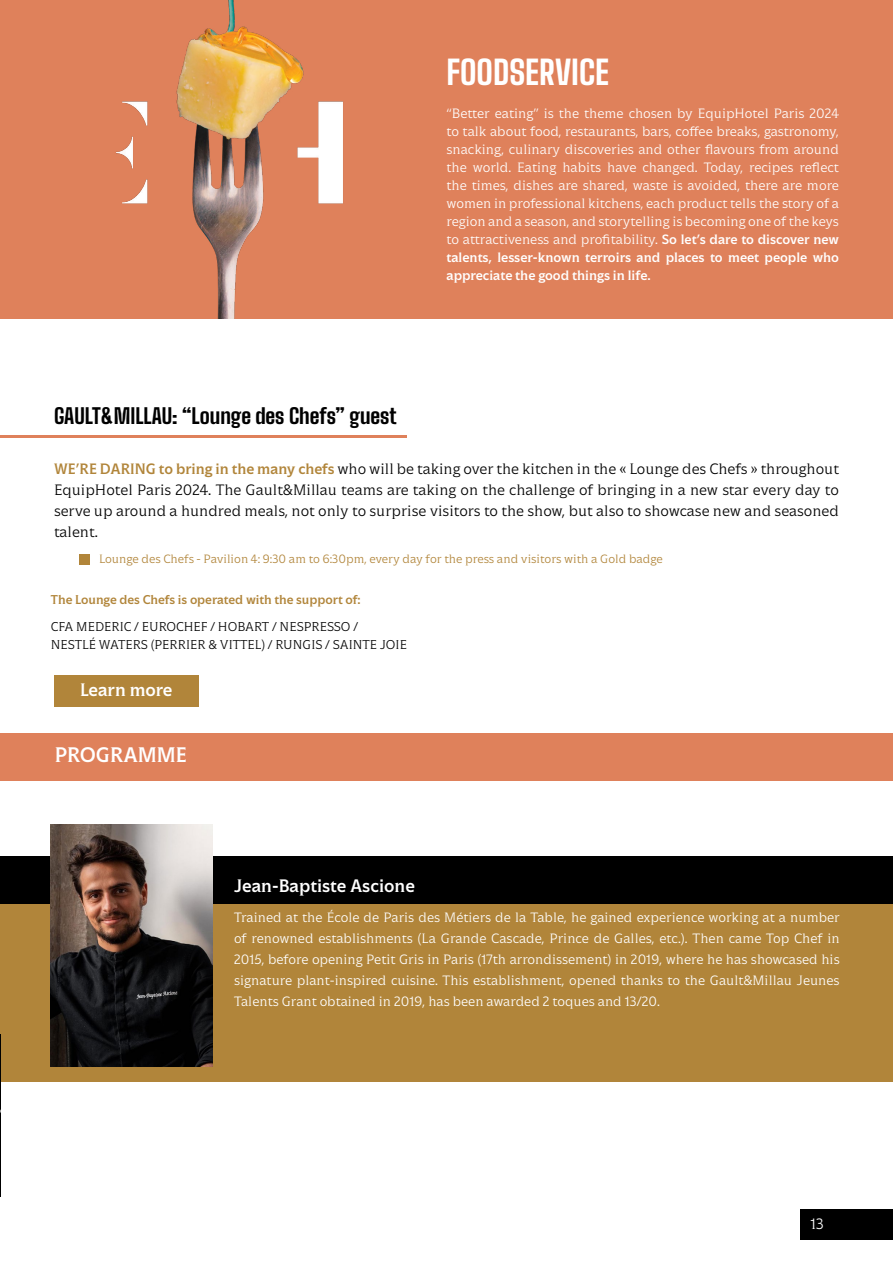
<style>
.page{position:relative;width:893px;height:1263px;background:#fff}
.page>*{position:absolute;margin:0;border:0;box-sizing:border-box;transform-origin:0 0}
.t1{font:800 33px "Big Shoulders Text";color:#fff}
.t2{font:800 21px "Big Shoulders Text";color:#000}
.t3{font:500 21px "Roman Grotesque";color:#fff}
.t4{font:500 18px "Roman Grotesque";color:#fff}
.t5{font:300 15px/21px "Roman Grotesque";color:#000;text-align:justify}
.t6{font:300 15px "Roman Grotesque";color:#fff}
.t7{font:300 13.5px/18px "Roman Grotesque";color:#fff;text-align:justify}
.t8{font:300 12.75px/18px "Roman Grotesque";color:#000}
.t9{font:500 12.75px "Roman Grotesque";color:#b1853a}
.t10{font:300 12px "Roman Grotesque";color:#b1853a}
.s1{font-weight:500}
.s2{font-weight:500;color:#b1853a}
</style>
<div class="page">
<div style="left:1px;top:891px;width:892px;height:190px;background:#b1853a"></div>
<div style="left:1px;top:856px;width:892px;height:48px;background:#000"></div>
<img style="left:0;top:1034px;width:1px;height:162px">
<div style="left:800px;top:1209px;width:93px;height:30px;background:#000"></div>
<div style="left:0;top:0;width:893px;height:319px;background:#df815b"></div>
<hr style="left:0;top:435px;width:407px;height:3px;background:#df815b">
<div style="left:80px;top:554px;width:10px;height:11px;background:#b1853a"></div>
<img style="left:51px;top:824px;width:161px;height:242px">
<img style="left:116px;top:0;width:227px;height:319px">
<div style="left:1px;top:733px;width:892px;height:48px;background:#df815b"></div>
<div style="left:54px;top:676px;width:145px;height:31px;background:#b1853a"></div>
<h2 class="t2" style="left:54px;top:399px;width:344px">GAULT&amp;MILLAU: “Lounge des Chefs” guest</h2>
<h1 class="t1" style="left:446px;top:45px;width:164px">FOODSERVICE</h1>
<p class="t7" style="left:446px;top:104px;width:394px">“Better eating” is the theme chosen by EquipHotel Paris 2024 to talk about food, restaurants, bars, coffee breaks, gastronomy, snacking, culinary discoveries and other flavours from around the world. Eating habits have changed. Today, recipes reflect the times, dishes are shared, waste is avoided, there are more women in professional kitchens, each product tells the story of a region and a season, and storytelling is becoming one of the keys to attractiveness and profitability. <span class="s1">So let’s dare to discover new talents, lesser-known terroirs and places to meet people who appreciate the good things in life.</span></p>
<p class="t5" style="left:54px;top:459px;width:786px"><span class="s2">WE’RE DARING to bring in the many chefs</span> who will be taking over the kitchen in the « Lounge des Chefs » throughout EquipHotel Paris 2024. The Gault&amp;Millau teams are taking on the challenge of bringing in a new star every day to serve up around a hundred meals, not only to surprise visitors to the show, but also to showcase new and seasoned talent.</p>
<p class="t10" style="left:99px;top:552px;width:565px">Lounge des Chefs - Pavilion 4: 9:30 am to 6:30pm, every day for the press and visitors with a Gold badge</p>
<p class="t9" style="left:51px;top:592px;width:311px">The Lounge des Chefs is operated with the support of:</p>
<p class="t8" style="left:51px;top:617px;width:358px">CFA MEDERIC / EUROCHEF / HOBART / NESPRESSO /<br>NESTLÉ WATERS (PERRIER &amp; VITTEL) / RUNGIS / SAINTE JOIE</p>
<h3 class="t4" style="left:80px;top:679px;width:94px">Learn more</h3>
<h2 class="t3" style="left:55px;top:743px;width:134px">PROGRAMME</h2>
<h3 class="t4" style="left:234px;top:875px;width:182px">Jean-Baptiste Ascione</h3>
<p class="t7" style="left:234px;top:906px;width:607px;line-height:21px">Trained at the École de Paris des Métiers de la Table, he gained experience working at a number of renowned establishments (La Grande Cascade, Prince de Galles, etc.). Then came Top Chef in 2015, before opening Petit Gris in Paris (17th arrondissement) in 2019, where he has showcased his signature plant-inspired cuisine. This establishment, opened thanks to the Gault&amp;Millau Jeunes Talents Grant obtained in 2019, has been awarded 2 toques and 13/20.</p>
<p class="t6" style="left:810px;top:1215px;width:15px">13</p>
</div>
